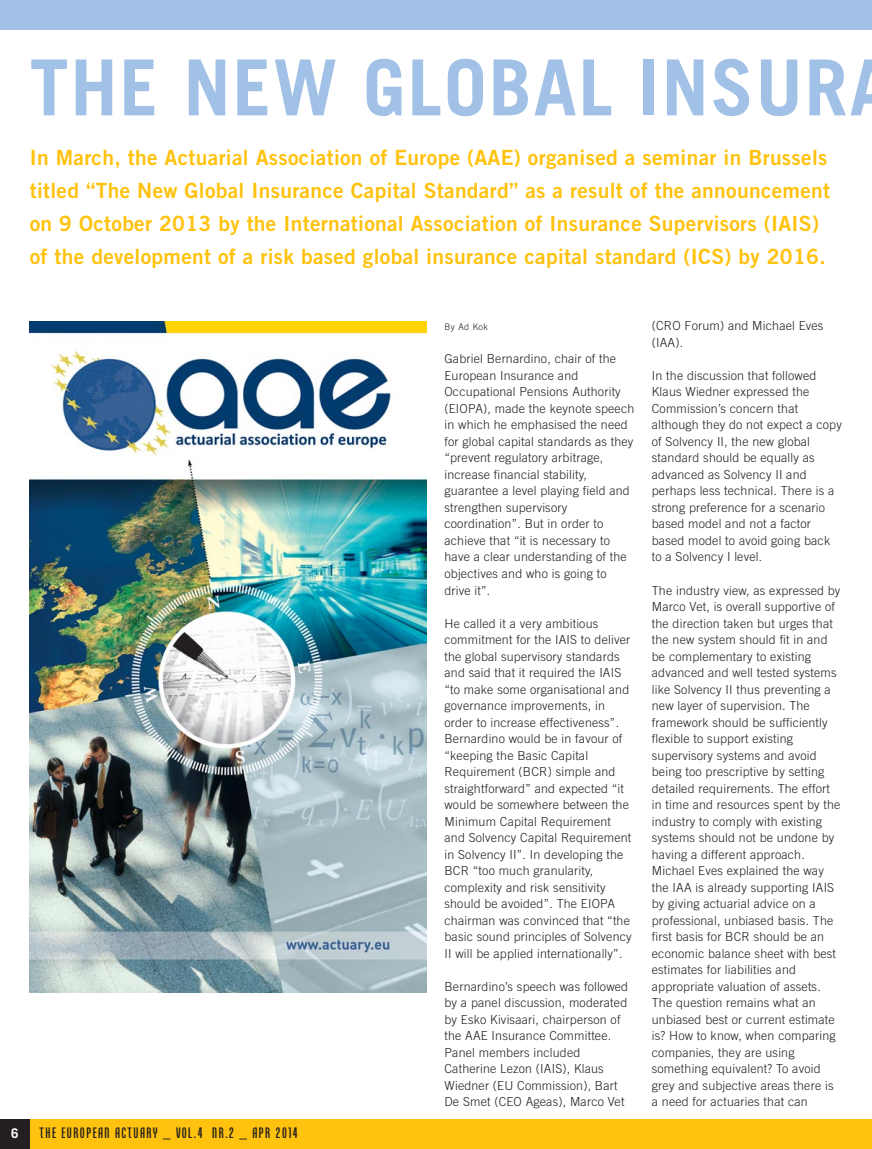
<style>
.page{position:relative;width:872px;height:1149px;background:#fff}
.page>*{position:absolute;margin:0;border:0;box-sizing:border-box;transform-origin:0 0}
.t1{font:700 77.25px "Trade Gothic LT";letter-spacing:.025em;color:#a1c1e6}
.t2{font:21px/33px "Trade Gothic LT Bold Two";letter-spacing:.015em;color:#ffc20e}
.t3{font:15.3px "Freytag LT";letter-spacing:.1em;color:#231f20}
.t4{font:700 13.35px "Trade Gothic LT";color:#fff}
.t5{font:300 12.45px/16.5px "Trade Gothic LT";letter-spacing:.015em;color:#231f20}
.t6{font:300 9px "Trade Gothic LT";letter-spacing:.05em;color:#231f20}
</style>
<div class="page">
<img style="left:30px;top:321px;width:397px;height:670px">
<div style="left:30px;top:1118px;width:842px;height:30px;background:#ffc20e"></div>
<div style="left:0;top:1118px;width:30px;height:30px;background:#231f20"></div>
<div style="left:0;top:0;width:872px;height:30px;background:#a1c1e6"></div>
<h1 class="t1" style="left:30px;top:60px;width:864px">THE NEW GLOBAL INSURA</h1>
<p class="t2" style="left:30px;top:143px;width:802px">In March, the Actuarial Association of Europe (AAE) organised a seminar in Brussels titled “The New Global Insurance Capital Standard” as a result of the announcement on 9 October 2013 by the International Association of Insurance Supervisors (IAIS) of the development of a risk based global insurance capital standard (ICS) by 2016.</p>
<p class="t4" style="left:11px;top:1127px;width:9px">6</p>
<p class="t3" style="left:40px;top:1126px;width:260px">THE EUROPEAN ACTUARY _ VOL.4 NR.2 _ APR 2014</p>
<p class="t6" style="left:444px;top:324px;width:45px">By Ad Kok</p>
<p class="t5" style="left:444px;top:351px;width:191px">Gabriel Bernardino, chair of the<br>European Insurance and<br>Occupational Pensions Authority (EIOPA), made the keynote speech in which he emphasised the need for global capital standards as they “prevent regulatory arbitrage, increase financial stability, guarantee a level playing field and strengthen supervisory coordination”. But in order to achieve that “it is necessary to have a clear understanding of the objectives and who is going to drive it”.</p>
<p class="t5" style="left:444px;top:615px;width:189px">He called it a very ambitious commitment for the IAIS to deliver the global supervisory standards and said that it required the IAIS “to make some organisational and governance improvements, in order to increase effectiveness”.<br>Bernardino would be in favour of “keeping the Basic Capital<br>Requirement (BCR) simple and straightforward” and expected “it would be somewhere between the<br>Minimum Capital Requirement and Solvency Capital Requirement in Solvency II”. In developing the<br>BCR “too much granularity, complexity and risk sensitivity should be avoided”. The EIOPA chairman was convinced that “the basic sound principles of Solvency<br>II will be applied internationally”.</p>
<p class="t5" style="left:444px;top:978px;width:185px">Bernardino’s speech was followed by a panel discussion, moderated by Esko Kivisaari, chairperson of the AAE Insurance Committee.<br>Panel members included<br>Catherine Lezon (IAIS), Klaus<br>Wiedner (EU Commission), Bart<br>De Smet (CEO Ageas), Marco Vet</p>
<p class="t5" style="left:652px;top:318px;width:173px">(CRO Forum) and Michael Eves (IAA).</p>
<p class="t5" style="left:652px;top:368px;width:191px">In the discussion that followed<br>Klaus Wiedner expressed the<br>Commission’s concern that although they do not expect a copy of Solvency II, the new global standard should be equally as advanced as Solvency II and perhaps less technical. There is a strong preference for a scenario based model and not a factor based model to avoid going back to a Solvency I level.</p>
<p class="t5" style="left:652px;top:582px;width:190px">The industry view, as expressed by<br>Marco Vet, is overall supportive of the direction taken but urges that the new system should fit in and be complementary to existing advanced and well tested systems like Solvency II thus preventing a new layer of supervision. The framework should be sufficiently flexible to support existing supervisory systems and avoid being too prescriptive by setting detailed requirements. The effort in time and resources spent by the industry to comply with existing systems should not be undone by having a different approach.<br>Michael Eves explained the way the IAA is already supporting IAIS by giving actuarial advice on a professional, unbiased basis. The first basis for BCR should be an economic balance sheet with best estimates for liabilities and appropriate valuation of assets.<br>The question remains what an unbiased best or current estimate is? How to know, when comparing companies, they are using something equivalent? To avoid grey and subjective areas there is a need for actuaries that can</p>
</div>
